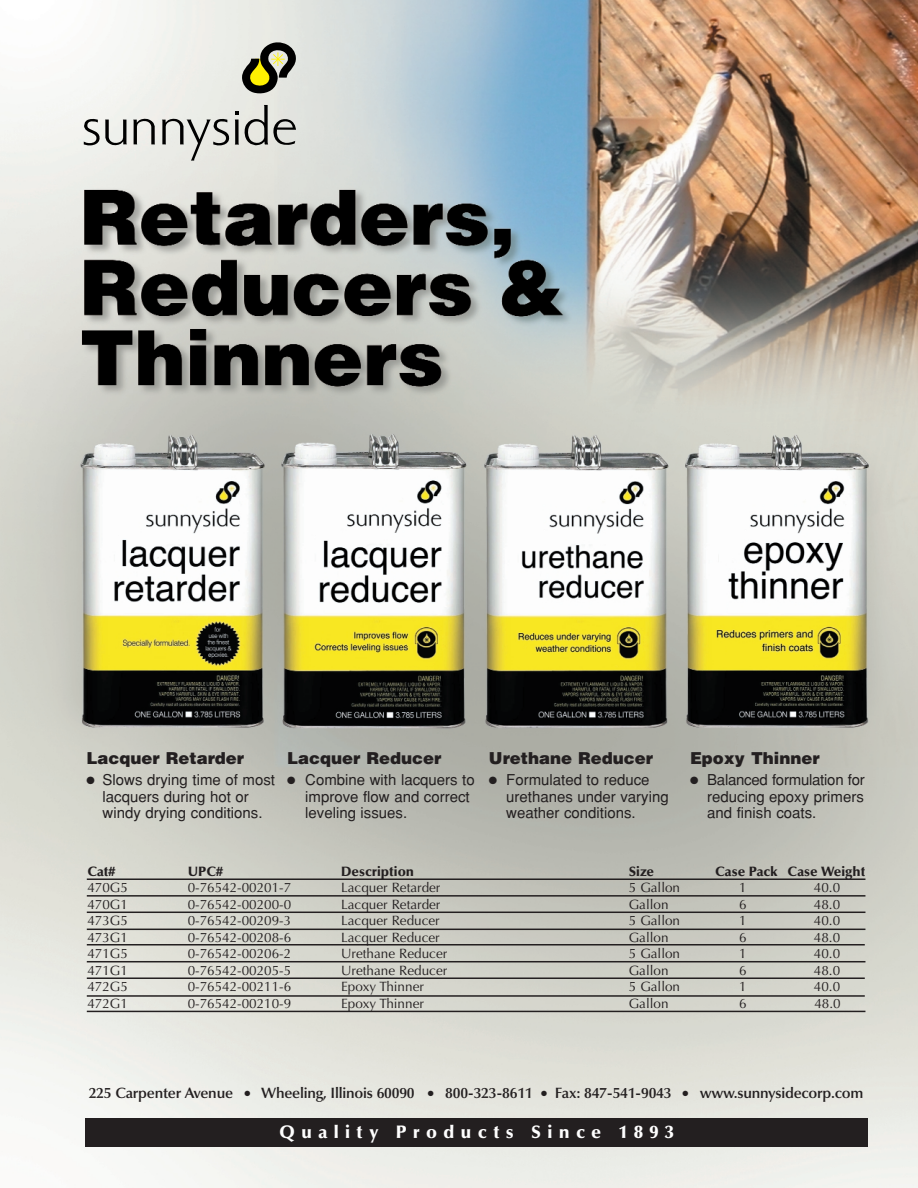
<style>
.page{position:relative;width:918px;height:1188px;background:#fff}
.page>*{position:absolute;margin:0;border:0;box-sizing:border-box;transform-origin:0 0}
.t1{font:900 18px "Optima";letter-spacing:.35em;color:#fff}
.t2{font:900 16.5px "Helvetica";color:#231f20}
.t3{font:15px/16.5px "Helvetica";color:#231f20}
.t4{font:600 15px "Optima";letter-spacing:-.015em;color:#231f20}
.t5{font:13.5px "Optima";color:#231f20}
.t6{font:900 13.5px "Optima";color:#231f20}
</style>
<div class="page">
<img style="left:0;top:0;width:918px;height:1188px">
<hr style="left:87px;top:878px;width:778px;height:2px;background:#231f20">
<hr style="left:87px;top:895px;width:778px;height:2px;background:#231f20">
<hr style="left:87px;top:912px;width:778px;height:1px;background:#231f20">
<hr style="left:87px;top:929px;width:778px;height:1px;background:#231f20">
<hr style="left:87px;top:944px;width:778px;height:2px;background:#231f20">
<hr style="left:87px;top:961px;width:778px;height:1px;background:#231f20">
<hr style="left:87px;top:977px;width:778px;height:2px;background:#231f20">
<hr style="left:87px;top:995px;width:778px;height:2px;background:#231f20">
<hr style="left:87px;top:1011px;width:778px;height:1px;background:#231f20">
<svg style="left:83px;top:118px;width:44px;height:28px"></svg>
<svg style="left:133px;top:118px;width:22px;height:26px"></svg>
<svg style="left:242px;top:40px;width:54px;height:55px;background:#8e8d6f"></svg>
<svg style="left:162px;top:105px;width:134px;height:56px;background:#c5c6c1"></svg>
<div style="left:85px;top:1118px;width:783px;height:28px;background:#231f20"></div>
<p class="t2" style="left:86px;top:752px;width:159px">Lacquer Retarder</p>
<p class="t3" style="left:103px;top:773px;width:174px;text-indent:-16px">● Slows drying time of most lacquers during hot or windy drying conditions.</p>
<p class="t2" style="left:287px;top:752px;width:156px">Lacquer Reducer</p>
<p class="t3" style="left:305px;top:773px;width:171px;text-indent:-18px">● Combine with lacquers to improve flow and correct leveling issues.</p>
<p class="t2" style="left:489px;top:752px;width:166px">Urethane Reducer</p>
<p class="t3" style="left:506px;top:773px;width:164px;text-indent:-17px">● Formulated to reduce urethanes under varying weather conditions.</p>
<p class="t2" style="left:690px;top:752px;width:131px">Epoxy Thinner</p>
<p class="t3" style="left:707px;top:773px;width:159px;text-align:justify;text-indent:-17px">● Balanced formulation for reducing epoxy primers and finish coats.</p>
<p class="t6" style="left:87px;top:865px;width:29px">Cat#</p>
<p class="t6" style="left:188px;top:865px;width:37px">UPC#</p>
<p class="t6" style="left:341px;top:865px;width:75px">Description</p>
<p class="t6" style="left:629px;top:865px;width:27px">Size</p>
<p class="t6" style="left:715px;top:865px;width:152px">Case Pack Case Weight</p>
<p class="t5" style="left:87px;top:882px;width:42px">470G5</p>
<p class="t5" style="left:188px;top:882px;width:105px">0-76542-00201-7</p>
<p class="t5" style="left:341px;top:882px;width:101px">Lacquer Retarder</p>
<p class="t5" style="left:629px;top:882px;width:53px">5 Gallon</p>
<p class="t5" style="left:739px;top:882px;width:9px">1</p>
<p class="t5" style="left:814px;top:882px;width:28px">40.0</p>
<p class="t5" style="left:87px;top:898px;width:42px">470G1</p>
<p class="t5" style="left:188px;top:898px;width:105px">0-76542-00200-0</p>
<p class="t5" style="left:341px;top:898px;width:101px">Lacquer Retarder</p>
<p class="t5" style="left:629px;top:898px;width:41px">Gallon</p>
<p class="t5" style="left:739px;top:898px;width:9px">6</p>
<p class="t5" style="left:814px;top:898px;width:28px">48.0</p>
<p class="t5" style="left:87px;top:915px;width:42px">473G5</p>
<p class="t5" style="left:188px;top:915px;width:105px">0-76542-00209-3</p>
<p class="t5" style="left:341px;top:915px;width:100px">Lacquer Reducer</p>
<p class="t5" style="left:629px;top:915px;width:53px">5 Gallon</p>
<p class="t5" style="left:739px;top:915px;width:9px">1</p>
<p class="t5" style="left:814px;top:915px;width:28px">40.0</p>
<p class="t5" style="left:87px;top:931px;width:42px">473G1</p>
<p class="t5" style="left:188px;top:931px;width:105px">0-76542-00208-6</p>
<p class="t5" style="left:341px;top:931px;width:100px">Lacquer Reducer</p>
<p class="t5" style="left:629px;top:931px;width:41px">Gallon</p>
<p class="t5" style="left:739px;top:931px;width:9px">6</p>
<p class="t5" style="left:814px;top:931px;width:28px">48.0</p>
<p class="t5" style="left:87px;top:948px;width:42px">471G5</p>
<p class="t5" style="left:188px;top:948px;width:105px">0-76542-00206-2</p>
<p class="t5" style="left:341px;top:948px;width:108px">Urethane Reducer</p>
<p class="t5" style="left:629px;top:948px;width:53px">5 Gallon</p>
<p class="t5" style="left:739px;top:948px;width:9px">1</p>
<p class="t5" style="left:814px;top:948px;width:28px">40.0</p>
<p class="t5" style="left:87px;top:964px;width:42px">471G1</p>
<p class="t5" style="left:188px;top:964px;width:105px">0-76542-00205-5</p>
<p class="t5" style="left:341px;top:964px;width:108px">Urethane Reducer</p>
<p class="t5" style="left:629px;top:964px;width:41px">Gallon</p>
<p class="t5" style="left:739px;top:964px;width:9px">6</p>
<p class="t5" style="left:814px;top:964px;width:28px">48.0</p>
<p class="t5" style="left:87px;top:981px;width:42px">472G5</p>
<p class="t5" style="left:188px;top:981px;width:105px">0-76542-00211-6</p>
<p class="t5" style="left:341px;top:981px;width:84px">Epoxy Thinner</p>
<p class="t5" style="left:629px;top:981px;width:53px">5 Gallon</p>
<p class="t5" style="left:739px;top:981px;width:9px">1</p>
<p class="t5" style="left:814px;top:981px;width:28px">40.0</p>
<p class="t5" style="left:87px;top:997px;width:42px">472G1</p>
<p class="t5" style="left:188px;top:997px;width:105px">0-76542-00210-9</p>
<p class="t5" style="left:341px;top:997px;width:84px">Epoxy Thinner</p>
<p class="t5" style="left:629px;top:997px;width:41px">Gallon</p>
<p class="t5" style="left:739px;top:997px;width:9px">6</p>
<p class="t5" style="left:814px;top:997px;width:28px">48.0</p>
<p class="t4" style="left:89px;top:1087px;width:776px">225 Carpenter Avenue ● Wheeling, Illinois 60090 ● 800-323-8611 ● Fax: 847-541-9043 ● www.sunnysidecorp.com</p>
<h1 class="t1" style="left:279px;top:1125px;width:396px">Quality Products Since 1893</h1>
</div>
